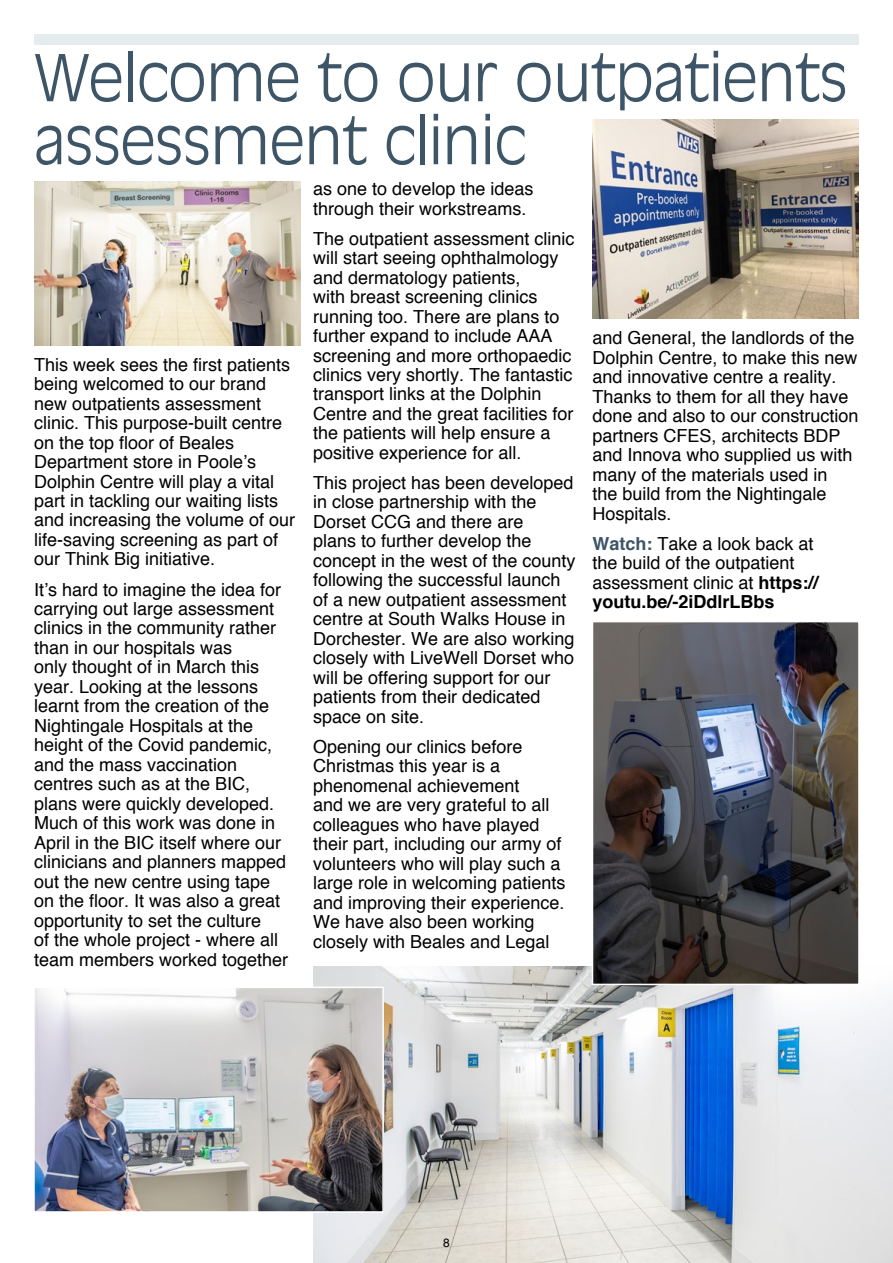
<style>
.page{position:relative;width:893px;height:1263px;background:#fff}
.page>*{position:absolute;margin:0;border:0;box-sizing:border-box;transform-origin:0 0}
.t1{font:300 63px/63px "Decade Light S Si";letter-spacing:-.005em;color:#3d5567}
.t2{font:18px/19.5px "Helvetica";color:#000}
.t3{font:12px "Helvetica";color:#000}
.s1{font-weight:700;color:#3d5567}
.s2{font-weight:700}
</style>
<div class="page">
<div style="left:34px;top:34px;width:825px;height:11px;background:#e4eced"></div>
<img style="left:34px;top:181px;width:266px;height:164px">
<img style="left:313px;top:966px;width:580px;height:297px">
<img style="left:592px;top:119px;width:267px;height:200px">
<img style="left:36px;top:989px;width:345px;height:221px">
<div style="left:33px;top:986px;width:351px;height:227px;border:2px solid #fff"></div>
<img style="left:595px;top:624px;width:262px;height:358px">
<div style="left:592px;top:621px;width:268px;height:364px;border:2px solid #fff"></div>
<h1 class="t1" style="left:34px;top:44px;width:815px">Welcome to our outpatients assessment clinic</h1>
<p class="t2" style="left:313px;top:178px;width:222px">as one to develop the ideas through their workstreams.</p>
<p class="t2" style="left:313px;top:228px;width:263px">The outpatient assessment clinic will start seeing ophthalmology and dermatology patients,<br>with breast screening clinics running too. There are plans to further expand to include AAA screening and more orthopaedic clinics very shortly. The fantastic transport links at the Dolphin<br>Centre and the great facilities for the patients will help ensure a positive experience for all.</p>
<p class="t2" style="left:313px;top:472px;width:264px">This project has been developed in close partnership with the<br>Dorset CCG and there are<br>plans to further develop the concept in the west of the county following the successful launch of a new outpatient assessment centre at South Walks House in<br>Dorchester. We are also working closely with LiveWell Dorset who will be offering support for our patients from their dedicated space on site.</p>
<p class="t2" style="left:313px;top:736px;width:254px">Opening our clinics before<br>Christmas this year is a phenomenal achievement<br>and we are very grateful to all colleagues who have played their part, including our army of volunteers who will play such a large role in welcoming patients and improving their experience.<br>We have also been working closely with Beales and Legal</p>
<p class="t2" style="left:592px;top:328px;width:268px">and General, the landlords of the<br>Dolphin Centre, to make this new and innovative centre a reality.<br>Thanks to them for all they have done and also to our construction partners CFES, architects BDP and Innova who supplied us with many of the materials used in<br>the build from the Nightingale<br>Hospitals.</p>
<p class="t2" style="left:592px;top:533px;width:228px"><span class="s1">Watch:</span> Take a look back at the build of the outpatient assessment clinic at <span class="s2">https:// youtu.be/-2iDdlrLBbs</span></p>
<p class="t2" style="left:34px;top:354px;width:263px">This week sees the first patients being welcomed to our brand new outpatients assessment clinic. This purpose-built centre on the top floor of Beales<br>Department store in Poole’s<br>Dolphin Centre will play a vital part in tackling our waiting lists and increasing the volume of our life-saving screening as part of our Think Big initiative.</p>
<p class="t2" style="left:34px;top:579px;width:256px">It’s hard to imagine the idea for carrying out large assessment clinics in the community rather than in our hospitals was<br>only thought of in March this year. Looking at the lessons learnt from the creation of the<br>Nightingale Hospitals at the height of the Covid pandemic, and the mass vaccination centres such as at the BIC, plans were quickly developed.<br>Much of this work was done in<br>April in the BIC itself where our clinicians and planners mapped out the new centre using tape on the floor. It was also a great opportunity to set the culture<br>of the whole project - where all team members worked together</p>
<p class="t3" style="left:443px;top:1235px;width:8px">8</p>
</div>
